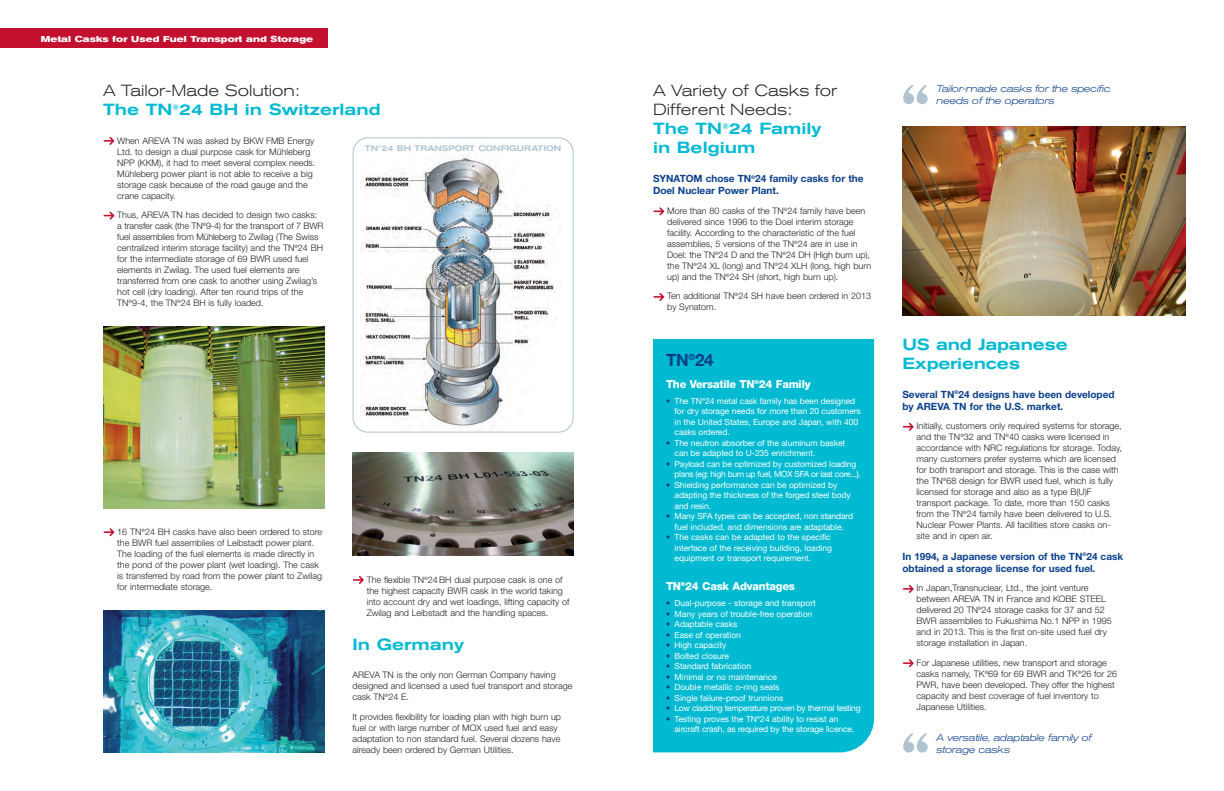
<style>
.page{position:relative;width:1224px;height:791px;background:#fff}
.page>*{position:absolute;margin:0;border:0;box-sizing:border-box;transform-origin:0 0}
.t1{font:700 17px "Helvetica Neue";color:#093f8a}
.t2{font:500 expanded 16px/19px "Akzidenz Grotesk BQ";color:#00bad1}
.t3{font:300 expanded 16px/19px "Akzidenz Grotesk BQ";color:#231f20}
.t4{font:800 11px "Helvetica Neue";letter-spacing:-.02em;color:#fff}
.t5{font:700 10px/12px "Helvetica Neue";color:#093f8a}
.t6{font:italic 300 expanded 10px/12px "Akzidenz Grotesk BQ";letter-spacing:-.02em;color:#093f8a}
.t7{font:300 9px/11px "Helvetica Neue";color:#231f20}
.t8{font:8.5px/10.5px "Helvetica Neue";letter-spacing:-.01em;color:#fff}
.t9{font:8.5px "Helvetica Neue";letter-spacing:-.035em;color:#fff}
.t10{font:700 expanded 8.5px "Akzidenz Grotesk BQ";letter-spacing:.015em;color:#fff}
.t11{font:500 expanded 8px "Akzidenz Grotesk BQ";color:#afc3d2}
.s1{font-weight:300;color:#231f20}
.s2{font-weight:500;color:#00bad1}
.s3{color:#093f8a}
</style>
<div class="page">
<img style="left:0;top:28px;width:1186px;height:725px">
<p class="t10" style="left:41px;top:34px;width:274px">Metal Casks for Used Fuel Transport and Storage</p>
<h2 class="t2" style="left:103px;top:83px;width:279px"><span class="s1">A Tailor-Made Solution:<br></span>The TN<sup>®</sup>24 BH in Switzerland</h2>
<p class="t7" style="left:117px;top:136px;width:200px">When AREVA TN was asked by BKW FMB Energy Ltd. to design a dual purpose cask for Mühleberg NPP (KKM), it had to meet several complex needs.<br>Mühleberg power plant is not able to receive a big storage cask because of the road gauge and the crane capacity.</p>
<p class="t7" style="left:117px;top:210px;width:208px">Thus, AREVA TN has decided to design two casks: a transfer cask (the TN<sup>®</sup>9-4) for the transport of 7 BWR fuel assemblies from Mühleberg to Zwilag (The Swiss centralized interim storage facility) and the TN<sup>®</sup>24 BH for the intermediate storage of 69 BWR used fuel elements in Zwilag. The used fuel elements are transferred from one cask to another using Zwilag’s hot cell (dry loading). After ten round trips of the TN<sup>®</sup>9-4, the TN<sup>®</sup>24 BH is fully loaded.</p>
<p class="t11" style="left:365px;top:145px;width:198px">TN<sup>®</sup>24 BH TRANSPORT CONFIGURATION</p>
<p class="t7" style="left:117px;top:527px;width:206px">16 TN<sup>®</sup>24 BH casks have also been ordered to store the BWR fuel assemblies of Leibstadt power plant.<br>The loading of the fuel elements is made directly in the pond of the power plant (wet loading). The cask is transferred by road from the power plant to Zwilag for intermediate storage.</p>
<p class="t7" style="left:367px;top:575px;width:204px">The flexible TN<sup>®</sup>24 BH dual purpose cask is one of the highest capacity BWR cask in the world taking into account dry and wet loadings, lifting capacity of Zwilag and Leibstadt and the handling spaces.</p>
<h2 class="t2" style="left:352px;top:637px;width:113px">In Germany</h2>
<p class="t7" style="left:352px;top:670px;width:221px">AREVA TN is the only non German Company having designed and licensed a used fuel transport and storage cask TN<sup>®</sup>24 E.</p>
<p class="t7" style="left:352px;top:712px;width:210px">It provides flexibility for loading plan with high burn up fuel or with large number of MOX used fuel and easy adaptation to non standard fuel. Several dozens have already been ordered by German Utilities.</p>
<h2 class="t3" style="left:653px;top:83px;width:186px">A Variety of Casks for<br>Different Needs:<br><span class="s2">The TN</span><sup>®</sup><span class="s2">24 Family in Belgium</span></h2>
<p class="t5" style="left:653px;top:174px;width:212px">SYNATOM chose TN<sup>®</sup>24 family casks for the<br>Doel Nuclear Power Plant.</p>
<p class="t7" style="left:667px;top:206px;width:205px">More than 80 casks of the TN<sup>®</sup>24 family have been delivered since 1996 to the Doel interim storage facility. According to the characteristic of the fuel assemblies, 5 versions of the TN<sup>®</sup>24 are in use in Doel: the TN<sup>®</sup>24 D and the TN<sup>®</sup>24 DH (High burn up), the TN<sup>®</sup>24 XL (long) and TN<sup>®</sup>24 XLH (long, high burn up) and the TN<sup>®</sup>24 SH (short, high burn up).</p>
<p class="t7" style="left:667px;top:292px;width:205px">Ten additional TN<sup>®</sup>24 SH have been ordered in 2013 by Synatom.</p>
<h1 class="t1" style="left:666px;top:354px;width:49px">TN<sup>®</sup>24</h1>
<p class="t4" style="left:666px;top:380px;width:146px">The Versatile TN<sup>®</sup>24 Family</p>
<p class="t8" style="left:674px;top:396px;width:188px;text-indent:-9px"><span class="s3">•</span> The TN<sup>®</sup>24 metal cask family has been designed for dry storage needs for more than 20 customers in the United States, Europe and Japan, with 400 casks ordered.</p>
<p class="t8" style="left:674px;top:438px;width:172px;text-indent:-8px"><span class="s3">•</span> The neutron absorber of the aluminum basket can be adapted to U-235 enrichment.</p>
<p class="t8" style="left:674px;top:459px;width:187px;text-indent:-8px"><span class="s3">•</span> Payload can be optimized by customized loading plans (eg: high burn up fuel, MOX SFA or last core...).</p>
<p class="t8" style="left:674px;top:480px;width:178px;text-indent:-8px"><span class="s3">•</span> Shielding performance can be optimized by adapting the thickness of the forged steel body and resin.</p>
<p class="t8" style="left:666px;top:512px;width:188px;text-align:center"><span class="s3">•</span> Many SFA types can be accepted, non standard fuel included, and dimensions are adaptable.</p>
<p class="t8" style="left:674px;top:533px;width:159px;text-indent:-8px"><span class="s3">•</span> The casks can be adapted to the specific interface of the receiving building, loading equipment or transport requirement.</p>
<p class="t4" style="left:666px;top:582px;width:130px">TN<sup>®</sup>24 Cask Advantages</p>
<p class="t8" style="left:666px;top:599px;width:151px"><span class="s3">•</span> Dual-purpose - storage and transport</p>
<p class="t8" style="left:666px;top:609px;width:148px"><span class="s3">•</span> Many years of trouble-free operation</p>
<p class="t8" style="left:666px;top:620px;width:73px"><span class="s3">•</span> Adaptable casks</p>
<p class="t8" style="left:666px;top:630px;width:76px"><span class="s3">•</span> Ease of operation</p>
<p class="t8" style="left:666px;top:641px;width:62px"><span class="s3">•</span> High capacity</p>
<p class="t8" style="left:666px;top:651px;width:64px"><span class="s3">•</span> Bolted closure</p>
<p class="t8" style="left:666px;top:662px;width:87px"><span class="s3">•</span> Standard fabrication</p>
<p class="t8" style="left:666px;top:672px;width:112px"><span class="s3">•</span> Minimal or no maintenance</p>
<p class="t8" style="left:666px;top:683px;width:115px"><span class="s3">•</span> Double metallic o-ring seals</p>
<p class="t8" style="left:666px;top:693px;width:119px"><span class="s3">•</span> Single failure-proof trunnions</p>
<p class="t9" style="left:666px;top:705px;width:196px"><span class="s3">•</span> Low cladding temperature proven by thermal testing</p>
<p class="t8" style="left:674px;top:714px;width:181px;text-indent:-9px"><span class="s3">•</span> Testing proves the TN<sup>®</sup>24 ability to resist an aircraft crash, as required by the storage licence.</p>
<p class="t6" style="left:936px;top:84px;width:176px">Tailor-made casks for the specific needs of the operators</p>
<h2 class="t2" style="left:902px;top:337px;width:167px">US and Japanese<br>Experiences</h2>
<p class="t5" style="left:902px;top:389px;width:214px">Several TN<sup>®</sup>24 designs have been developed by AREVA TN for the U.S. market.</p>
<p class="t7" style="left:916px;top:422px;width:207px">Initially, customers only required systems for storage, and the TN<sup>®</sup>32 and TN<sup>®</sup>40 casks were licensed in accordance with NRC regulations for storage. Today, many customers prefer systems which are licensed for both transport and storage. This is the case with the TN<sup>®</sup>68 design for BWR used fuel, which is fully licensed for storage and also as a type B(U)F transport package. To date, more than 150 casks from the TN<sup>®</sup>24 family have been delivered to U.S.<br>Nuclear Power Plants. All facilities store casks on&shy;site and in open air.</p>
<p class="t5" style="left:902px;top:551px;width:222px">In 1994, a Japanese version of the TN<sup>®</sup>24 cask obtained a storage license for used fuel.</p>
<p class="t7" style="left:916px;top:584px;width:197px">In Japan,Transnuclear, Ltd., the joint venture between AREVA TN in France and KOBE STEEL delivered 20 TN<sup>®</sup>24 storage casks for 37 and 52<br>BWR assemblies to Fukushima No.1 NPP in 1995 and in 2013. This is the first on-site used fuel dry storage installation in Japan.</p>
<p class="t7" style="left:916px;top:658px;width:202px">For Japanese utilities, new transport and storage casks namely, TK<sup>®</sup>69 for 69 BWR and TK<sup>®</sup>26 for 26<br>PWR, have been developed. They offer the highest capacity and best coverage of fuel inventory to Japanese Utilities.</p>
<p class="t6" style="left:936px;top:732px;width:157px">A versatile, adaptable family of storage casks</p>
</div>
